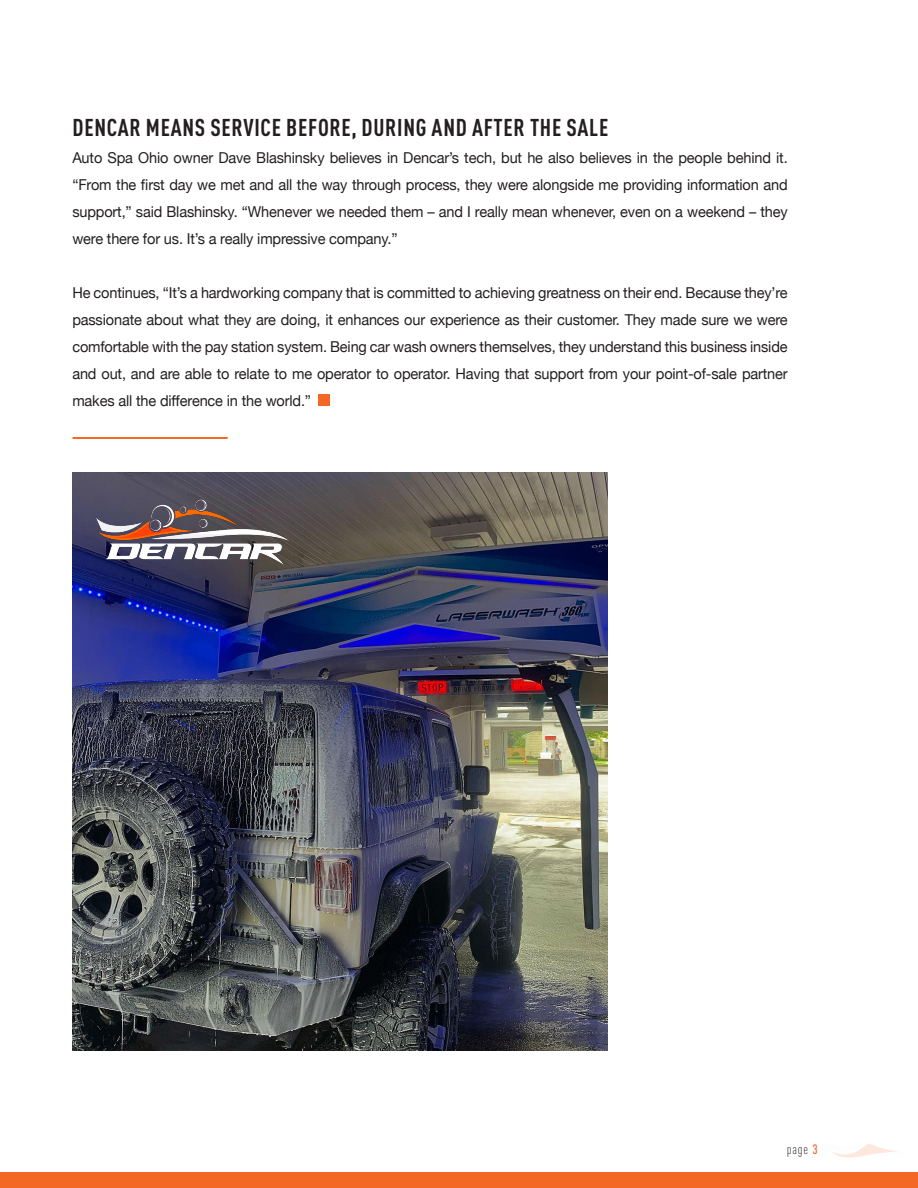
<style>
.page{position:relative;width:918px;height:1188px;background:#fff}
.page>*{position:absolute;margin:0;border:0;box-sizing:border-box;transform-origin:0 0}
.t1{font:700 condensed 24px "DIN Pro";letter-spacing:.03em;color:#231f20}
.t2{font:15px/27px "Helvetica Neue";letter-spacing:-.01em;color:#231f20;text-align:justify}
.t3{font:300 condensed 13.5px "DIN Pro";color:#231f20}
.s1{font-weight:500;color:#f26824}
</style>
<div class="page">
<svg style="left:832px;top:1144px;width:65px;height:14px"></svg>
<div style="left:0;top:1173px;width:918px;height:15px;background:#f26824"></div>
<div style="left:319px;top:395px;width:11px;height:11px;background:#f26824"></div>
<svg style="left:72px;top:437px;width:156px;height:2px"></svg>
<img style="left:72px;top:472px;width:535px;height:579px">
<img style="left:92px;top:495px;width:201px;height:75px">
<p class="t1" style="left:73px;top:109px;width:537px">DENCAR MEANS SERVICE BEFORE, DURING AND AFTER THE SALE</p>
<p class="t2" style="left:72px;top:145px;width:717px">Auto Spa Ohio owner Dave Blashinsky believes in Dencar’s tech, but he also believes in the people behind it. “From the first day we met and all the way through process, they were alongside me providing information and support,” said Blashinsky. “Whenever we needed them – and I really mean whenever, even on a weekend – they were there for us. It’s a really impressive company.”</p>
<p class="t2" style="left:72px;top:280px;width:717px">He continues, “It’s a hardworking company that is committed to achieving greatness on their end. Because they’re passionate about what they are doing, it enhances our experience as their customer. They made sure we were comfortable with the pay station system. Being car wash owners themselves, they understand this business inside and out, and are able to relate to me operator to operator. Having that support from your point-of-sale partner makes all the difference in the world.”</p>
<p class="t3" style="left:787px;top:1140px;width:32px">page <span class="s1">3</span></p>
</div>
